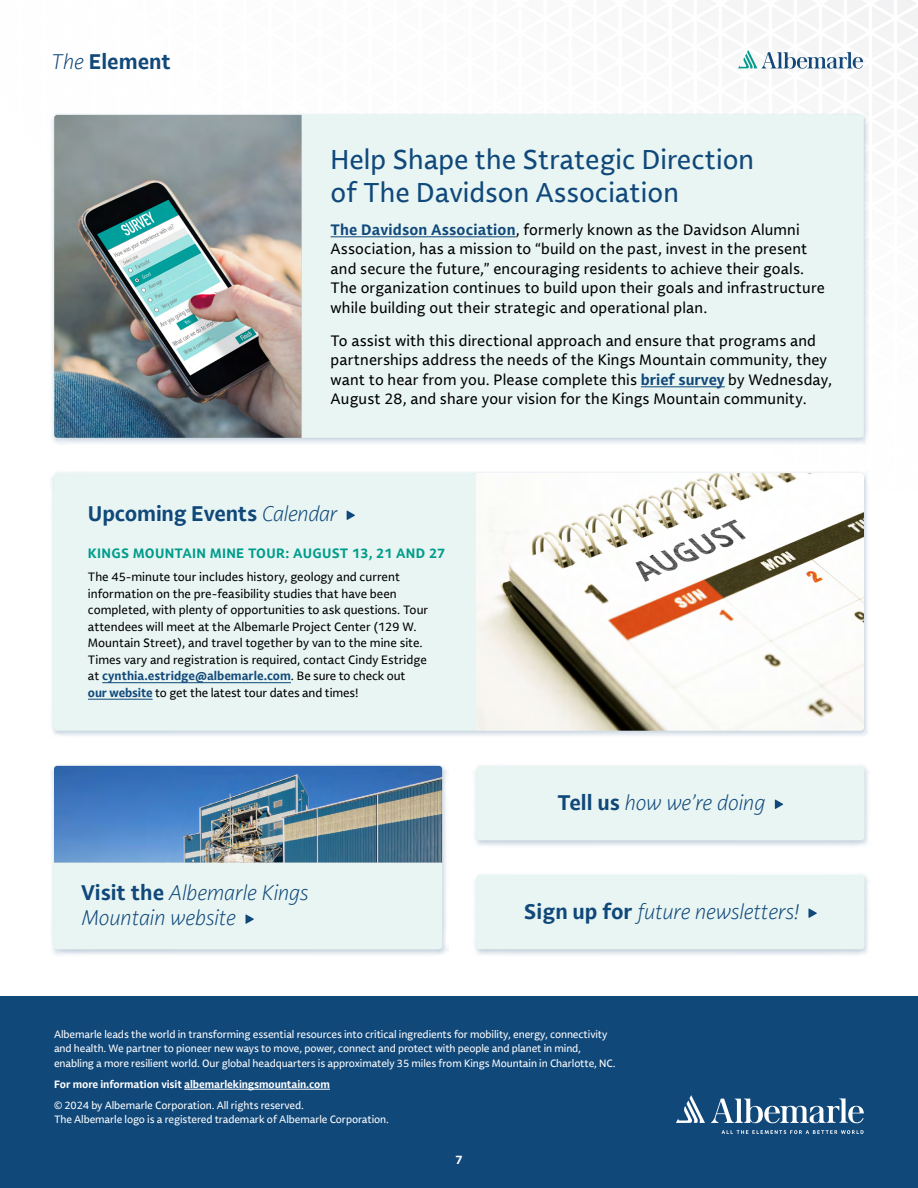
<style>
.page{position:relative;width:918px;height:1188px;background:#fff}
.page>*{position:absolute;margin:0;border:0;box-sizing:border-box;transform-origin:0 0}
.t1{font:27px/32.4px "Lemance";color:#10487a}
.t2{font:italic 300 21px/25.2px "Lemance";color:#10487a}
.t3{font:700 21px "Lemance";letter-spacing:-.01em;color:#10487a}
.t4{font:15px/19.5px "Lemance";letter-spacing:.01em;color:#000}
.t5{font:700 13.5px "Lemance";letter-spacing:.02em;color:#009c8b}
.t6{font:12px/16.5px "Lemance";color:#000}
.t7{font:700 12px "Lemance";color:#fff}
.t8{font:10.5px/14.2px "Lemance";letter-spacing:-.01em;color:#fff}
.t9{font:700 10.5px "Lemance";letter-spacing:-.01em;color:#fff}
.s1{font-weight:300;font-style:italic}
.s2{font-weight:700;color:#10487a}
.s3{font-weight:700;font-style:normal}
</style>
<div class="page">
<svg style="left:738px;top:50px;width:125px;height:19px"></svg>
<div style="left:0;top:996px;width:918px;height:192px;background:#10487a"></div>
<div style="left:50px;top:470px;width:820px;height:269px;background:#10487a;opacity:.25"></div>
<div style="left:54px;top:473px;width:810px;height:258px;background:#e8f5f3;border-radius:3px"></div>
<img style="left:476px;top:473px;width:388px;height:258px">
<hr style="left:102px;top:682px;width:189px;height:1px;background:#10487a">
<hr style="left:88px;top:699px;width:65px;height:1px;background:#10487a">
<svg style="left:347px;top:510px;width:8px;height:10px"></svg>
<hr style="left:184px;top:1089px;width:146px;height:1px;background:#fff">
<svg style="left:676px;top:1095px;width:29px;height:28px"></svg>
<svg style="left:711px;top:1098px;width:153px;height:26px"></svg>
<svg style="left:722px;top:1130px;width:142px;height:4px"></svg>
<div style="left:472px;top:763px;width:399px;height:85px;background:#10487a;opacity:.25"></div>
<div style="left:476px;top:766px;width:388px;height:74px;background:#e8f5f3;border-radius:3px"></div>
<svg style="left:775px;top:799px;width:8px;height:10px"></svg>
<div style="left:472px;top:872px;width:399px;height:85px;background:#10487a;opacity:.25"></div>
<div style="left:476px;top:875px;width:388px;height:74px;background:#e8f5f3;border-radius:3px"></div>
<svg style="left:808px;top:908px;width:9px;height:10px"></svg>
<div style="left:50px;top:763px;width:398px;height:194px;background:#10487a;opacity:.25"></div>
<div style="left:54px;top:766px;width:388px;height:183px;background:#e8f5f3;border-radius:3px"></div>
<img style="left:54px;top:766px;width:388px;height:97px">
<svg style="left:246px;top:914px;width:8px;height:10px"></svg>
<div style="left:50px;top:112px;width:820px;height:333px;background:#10487a;opacity:.25"></div>
<div style="left:54px;top:115px;width:810px;height:323px;background:#e8f5f3;border-radius:3px"></div>
<img style="left:54px;top:115px;width:248px;height:323px">
<hr style="left:331px;top:236px;width:185px;height:1px;background:#10487a">
<hr style="left:641px;top:386px;width:84px;height:1px;background:#10487a">
<h2 class="t3" style="left:51px;top:47px;width:121px"><span class="s1">The</span> Element</h2>
<h1 class="t1" style="left:331px;top:143px;width:425px">Help Shape the Strategic Direction of The Davidson Association</h1>
<p class="t4" style="left:331px;top:219px;width:496px"><span class="s2">The Davidson Association</span>, formerly known as the Davidson Alumni Association, has a mission to “build on the past, invest in the present and secure the future,” encouraging residents to achieve their goals.<br>The organization continues to build upon their goals and infrastructure while building out their strategic and operational plan.</p>
<p class="t4" style="left:331px;top:330px;width:503px">To assist with this directional approach and ensure that programs and partnerships address the needs of the Kings Mountain community, they want to hear from you. Please complete this <span class="s2">brief survey</span> by Wednesday, August 28, and share your vision for the Kings Mountain community.</p>
<h2 class="t3" style="left:88px;top:500px;width:251px">Upcoming Events <span class="s1">Calendar</span></h2>
<p class="t5" style="left:88px;top:544px;width:359px">KINGS MOUNTAIN MINE TOUR: AUGUST 13, 21 AND 27</p>
<p class="t6" style="left:88px;top:569px;width:342px">The 45-minute tour includes history, geology and current information on the pre-feasibility studies that have been completed, with plenty of opportunities to ask questions. Tour attendees will meet at the Albemarle Project Center (129 W.<br>Mountain Street), and travel together by van to the mine site.<br>Times vary and registration is required, contact Cindy Estridge at <span class="s2">cynthia.estridge@albemarle.com</span>. Be sure to check out<br><span class="s2">our website</span> to get the latest tour dates and times!</p>
<h2 class="t2" style="left:81px;top:880px;width:229px"><span class="s3">Visit the</span> Albemarle Kings<br>Mountain website</h2>
<h2 class="t2" style="left:558px;top:790px;width:209px"><span class="s3">Tell us</span> how we’re doing</h2>
<h2 class="t2" style="left:524px;top:899px;width:276px"><span class="s3">Sign up for</span> future newsletters!</h2>
<p class="t8" style="left:54px;top:1027px;width:563px">Albemarle leads the world in transforming essential resources into critical ingredients for mobility, energy, connectivity and health. We partner to pioneer new ways to move, power, connect and protect with people and planet in mind, enabling a more resilient world. Our global headquarters is approximately 35 miles from Kings Mountain in Charlotte, NC.</p>
<p class="t9" style="left:54px;top:1077px;width:277px">For more information visit albemarlekingsmountain.com</p>
<p class="t8" style="left:54px;top:1098px;width:337px">© 2024 by Albemarle Corporation. All rights reserved.<br>The Albemarle logo is a registered trademark of Albemarle Corporation.</p>
<p class="t7" style="left:455px;top:1152px;width:9px">7</p>
</div>
